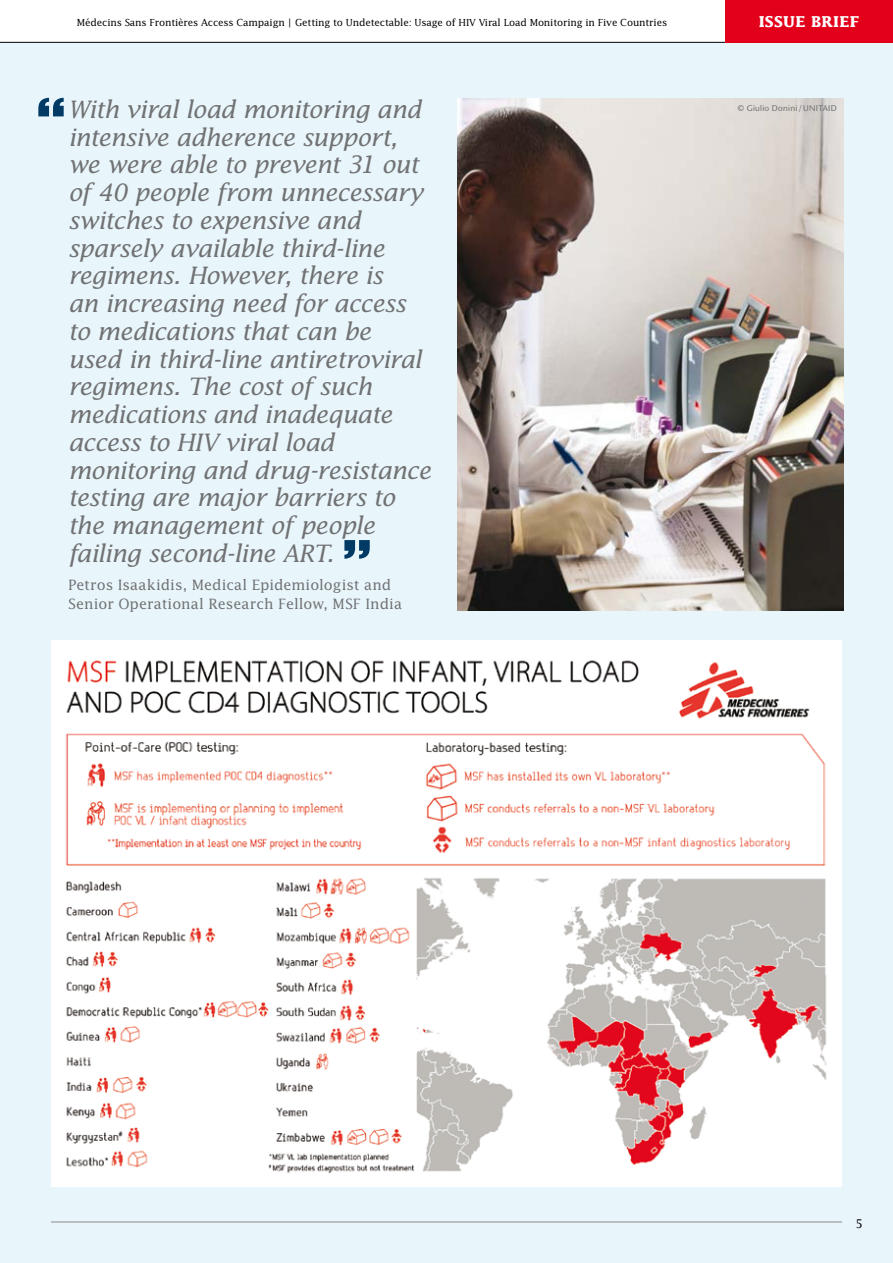
<style>
.page{position:relative;width:893px;height:1263px;background:#fff}
.page>*{position:absolute;margin:0;border:0;box-sizing:border-box;transform-origin:0 0}
.t1{font:italic 24px/27.8px "Lucida";letter-spacing:-.03em;color:#707172}
.t2{font:700 15px "Lucida";letter-spacing:.02em;color:#fff}
.t3{font:14.25px/19.5px "Lucida";color:#707172}
.t4{font:12px "Lucida";color:#000}
.t5{font:9.75px "Lucida";letter-spacing:-.015em;color:#000}
.t6{font:8.25px "Stone Sans";letter-spacing:.03em;color:#707172}
</style>
<div class="page">
<div style="left:0;top:43px;width:893px;height:1220px;background:#e8f5fb"></div>
<svg style="left:344px;top:540px;width:26px;height:19px"></svg>
<svg style="left:38px;top:98px;width:26px;height:18px"></svg>
<img style="left:457px;top:99px;width:386px;height:511px">
<img style="left:51px;top:640px;width:791px;height:546px">
<hr style="left:0;top:42px;width:893px;height:1px;background:#000">
<hr style="left:51px;top:1222px;width:791px;height:1px;background:#fff">
<div style="left:725px;top:0;width:168px;height:43px;background:#e2001a"></div>
<p class="t5" style="left:77px;top:17px;width:592px">Médecins Sans Frontières Access Campaign | Getting to Undetectable: Usage of HIV Viral Load Monitoring in Five Countries</p>
<p class="t2" style="left:759px;top:13px;width:102px">ISSUE BRIEF</p>
<p class="t1" style="left:68px;top:95px;width:364px">With viral load monitoring and intensive adherence support, we were able to prevent 31 out of 40 people from unnecessary switches to expensive and sparsely available third-line regimens. However, there is<br>an increasing need for access to medications that can be<br>used in third-line antiretroviral regimens. The cost of such medications and inadequate access to HIV viral load monitoring and drug-resistance testing are major barriers to the management of people failing second-line ART.</p>
<p class="t3" style="left:68px;top:575px;width:336px">Petros Isaakidis, Medical Epidemiologist and<br>Senior Operational Research Fellow, MSF India</p>
<p class="t6" style="left:738px;top:103px;width:100px">© Giulio Donini/UNITAID</p>
<p class="t4" style="left:856px;top:1216px;width:9px">5</p>
</div>
